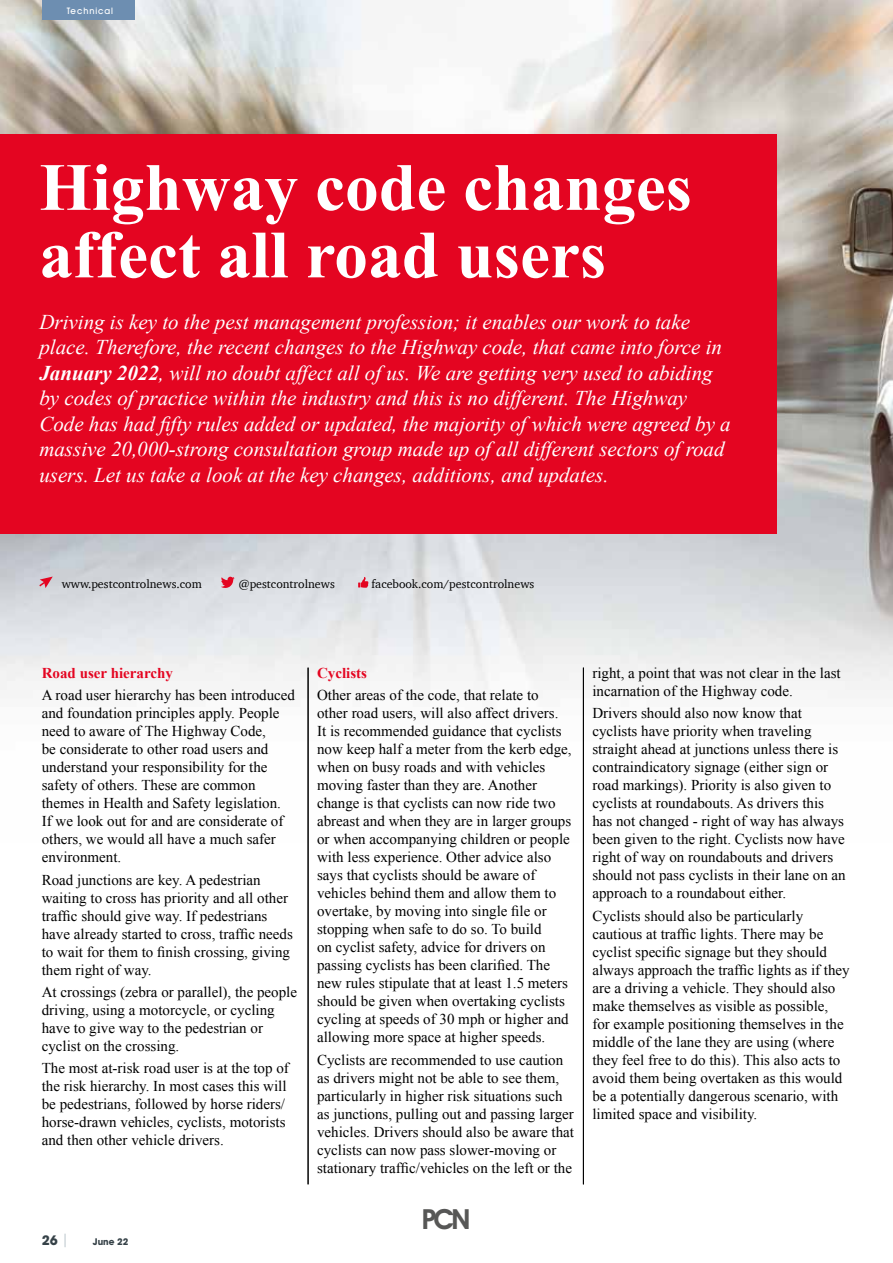
<style>
.page{position:relative;width:893px;height:1263px;background:#fff}
.page>*{position:absolute;margin:0;border:0;box-sizing:border-box;transform-origin:0 0}
.t1{font:700 67.5px/67.5px "Times New Roman";color:#fff}
.t2{font:600 27.75px "Avant Garde IT Cby BT";color:#575756}
.t3{font:italic 21px/25.5px "Times New Roman";color:#fff}
.t4{font:15px/18px "Times New Roman";color:#000}
.t5{font:700 15px "Times New Roman";color:#e40521}
.t6{font:700 13.5px "Avant Garde IT Cby BT";color:#364248}
.t7{font:12px "Charter";color:#000}
.t8{font:700 9.3px "Avant Garde IT Cby BT";color:#364248}
.t9{font:500 9px "Avant Garde IT Cby BT";letter-spacing:.1em;color:#fff}
.s1{font-weight:700}
.s2{font-weight:400;color:#a5b3bb}
</style>
<div class="page">
<img style="left:0;top:0;width:893px;height:842px">
<hr style="left:308px;top:668px;width:1px;height:516px;background:#000">
<hr style="left:583px;top:668px;width:1px;height:516px;background:#000">
<div style="left:0;top:134px;width:776px;height:400px;background:#e40521"></div>
<svg style="left:39px;top:576px;width:14px;height:12px"></svg>
<svg style="left:221px;top:577px;width:14px;height:11px"></svg>
<svg style="left:358px;top:577px;width:10px;height:11px"></svg>
<div style="left:42px;top:0;width:93px;height:20px;background:#6d8eb1"></div>
<p class="t9" style="left:67px;top:5px;width:48px">Technical</p>
<h1 class="t1" style="left:39px;top:152px;width:654px">Highway code changes affect all road users</h1>
<p class="t3" style="left:39px;top:308px;width:693px">Driving is key to the pest management profession; it enables our work to take place. Therefore, the recent changes to the Highway code, that came into force in <span class="s1">January 2022</span>, will no doubt affect all of us. We are getting very used to abiding by codes of practice within the industry and this is no different. The Highway Code has had fifty rules added or updated, the majority of which were agreed by a massive 20,000-strong consultation group made up of all different sectors of road users. Let us take a look at the key changes, additions, and updates.</p>
<p class="t7" style="left:62px;top:573px;width:142px">www.pestcontrolnews.com</p>
<p class="t7" style="left:238px;top:573px;width:98px">@pestcontrolnews</p>
<p class="t7" style="left:371px;top:573px;width:164px">facebook.com/pestcontrolnews</p>
<p class="t5" style="left:42px;top:663px;width:133px">Road user hierarchy</p>
<p class="t4" style="left:42px;top:686px;width:255px">A road user hierarchy has been introduced and foundation principles apply. People need to aware of The Highway Code,<br>be considerate to other road users and understand your responsibility for the safety of others. These are common themes in Health and Safety legislation.<br>If we look out for and are considerate of others, we would all have a much safer environment.</p>
<p class="t4" style="left:42px;top:870px;width:253px">Road junctions are key. A pedestrian waiting to cross has priority and all other traffic should give way. If pedestrians have already started to cross, traffic needs to wait for them to finish crossing, giving them right of way.</p>
<p class="t4" style="left:42px;top:982px;width:257px">At crossings (zebra or parallel), the people driving, using a motorcycle, or cycling have to give way to the pedestrian or cyclist on the crossing.</p>
<p class="t4" style="left:42px;top:1059px;width:249px">The most at-risk road user is at the top of the risk hierarchy. In most cases this will be pedestrians, followed by horse riders/ horse-drawn vehicles, cyclists, motorists and then other vehicle drivers.</p>
<p class="t6" style="left:42px;top:1232px;width:28px">26 <span class="s2">|</span></p>
<p class="t8" style="left:93px;top:1236px;width:37px">June 22</p>
<p class="t5" style="left:317px;top:663px;width:51px">Cyclists</p>
<p class="t4" style="left:317px;top:686px;width:256px">Other areas of the code, that relate to other road users, will also affect drivers.<br>It is recommended guidance that cyclists now keep half a meter from the kerb edge, when on busy roads and with vehicles moving faster than they are. Another change is that cyclists can now ride two abreast and when they are in larger groups or when accompanying children or people with less experience. Other advice also says that cyclists should be aware of vehicles behind them and allow them to overtake, by moving into single file or stopping when safe to do so. To build<br>on cyclist safety, advice for drivers on passing cyclists has been clarified. The new rules stipulate that at least 1.5 meters should be given when overtaking cyclists cycling at speeds of 30 mph or higher and allowing more space at higher speeds.</p>
<p class="t4" style="left:317px;top:1050px;width:259px">Cyclists are recommended to use caution as drivers might not be able to see them, particularly in higher risk situations such as junctions, pulling out and passing larger vehicles. Drivers should also be aware that cyclists can now pass slower-moving or stationary traffic/vehicles on the left or the</p>
<h2 class="t2" style="left:422px;top:1203px;width:50px">PCN</h2>
<p class="t4" style="left:592px;top:664px;width:250px">right, a point that was not clear in the last incarnation of the Highway code.</p>
<p class="t4" style="left:592px;top:704px;width:255px">Drivers should also now know that cyclists have priority when traveling straight ahead at junctions unless there is contraindicatory signage (either sign or road markings). Priority is also given to cyclists at roundabouts. As drivers this has not changed - right of way has always been given to the right. Cyclists now have right of way on roundabouts and drivers should not pass cyclists in their lane on an approach to a roundabout either.</p>
<p class="t4" style="left:592px;top:906px;width:259px">Cyclists should also be particularly cautious at traffic lights. There may be cyclist specific signage but they should always approach the traffic lights as if they are a driving a vehicle. They should also make themselves as visible as possible,<br>for example positioning themselves in the middle of the lane they are using (where they feel free to do this). This also acts to avoid them being overtaken as this would be a potentially dangerous scenario, with limited space and visibility.</p>
</div>
